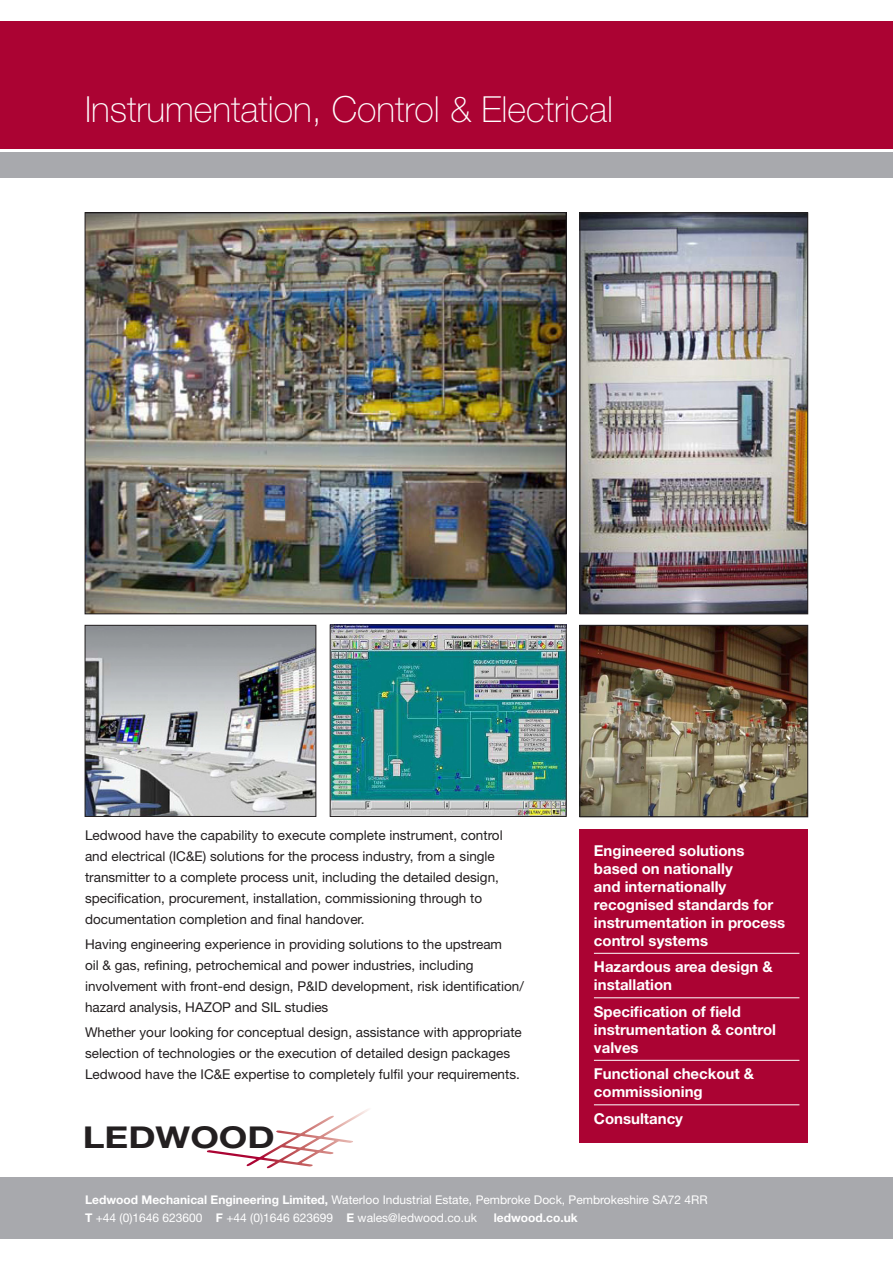
<style>
.page{position:relative;width:893px;height:1263px;background:#fff}
.page>*{position:absolute;margin:0;border:0;box-sizing:border-box;transform-origin:0 0}
.t1{font:100 36px "Helvetica Neue";color:#fff}
.t2{font:700 30.15px "Helvetica Neue";color:#231f20;scale:1.22 1}
.t3{font:700 15px/18px "Helvetica Neue";color:#fff}
.t4{font:13.5px/21px "Helvetica Neue";color:#231f20}
.t5{font:12px/18px "Helvetica Neue";color:#fff}
.t6{font:700 12px "Helvetica Neue";color:#fff}
.s1{font-weight:700}
</style>
<div class="page">
<svg style="left:207px;top:1109px;width:162px;height:60px"></svg>
<div style="left:0;top:1177px;width:892px;height:62px;background:#a8a9ad"></div>
<img style="left:87px;top:214px;width:477px;height:398px">
<img style="left:87px;top:627px;width:227px;height:188px">
<div style="left:85px;top:625px;width:231px;height:192px;border:1px solid #231f20"></div>
<img style="left:582px;top:215px;width:224px;height:397px">
<div style="left:580px;top:213px;width:228px;height:401px;border:1px solid #231f20"></div>
<img style="left:582px;top:627px;width:224px;height:188px">
<div style="left:580px;top:625px;width:228px;height:192px;border:1px solid #231f20"></div>
<img style="left:332px;top:627px;width:232px;height:188px">
<div style="left:330px;top:625px;width:236px;height:192px;border:1px solid #231f20"></div>
<div style="left:580px;top:829px;width:228px;height:313px;background:#ab0333"></div>
<hr style="left:594px;top:953px;width:205px;height:1px;background:#fff">
<hr style="left:594px;top:997px;width:205px;height:1px;background:#fff">
<hr style="left:594px;top:1060px;width:205px;height:1px;background:#fff">
<hr style="left:594px;top:1104px;width:205px;height:1px;background:#fff">
<div style="left:0;top:21px;width:892px;height:128px;background:#ab0333"></div>
<div style="left:0;top:152px;width:892px;height:25px;background:#a8a9ad"></div>
<h1 class="t1" style="left:85px;top:89px;width:530px">Instrumentation, Control &amp; Electrical</h1>
<p class="t4" style="left:85px;top:824px;width:419px">Ledwood have the capability to execute complete instrument, control and electrical (IC&amp;E) solutions for the process industry, from a single transmitter to a complete process unit, including the detailed design, specification, procurement, installation, commissioning through to documentation completion and final handover.</p>
<p class="t4" style="left:85px;top:934px;width:440px">Having engineering experience in providing solutions to the upstream<br>oil &amp; gas, refining, petrochemical and power industries, including involvement with front-end design, P&amp;ID development, risk identification/ hazard analysis, HAZOP and SIL studies</p>
<p class="t4" style="left:85px;top:1022px;width:438px">Whether your looking for conceptual design, assistance with appropriate selection of technologies or the execution of detailed design packages<br>Ledwood have the IC&amp;E expertise to completely fulfil your requirements.</p>
<h2 class="t2" style="left:83px;top:1119px;width:159px">LEDWOOD</h2>
<p class="t3" style="left:594px;top:841px;width:193px">Engineered solutions based on nationally<br>and internationally recognised standards for instrumentation in process control systems</p>
<p class="t3" style="left:594px;top:957px;width:180px">Hazardous area design &amp; installation</p>
<p class="t3" style="left:594px;top:1002px;width:184px">Specification of field instrumentation &amp; control valves</p>
<p class="t3" style="left:594px;top:1064px;width:162px">Functional checkout &amp; commissioning</p>
<p class="t3" style="left:594px;top:1109px;width:91px">Consultancy</p>
<p class="t5" style="left:85px;top:1191px;width:624px"><span class="s1">Ledwood Mechanical Engineering Limited,</span> Waterloo Industrial Estate, Pembroke Dock, Pembrokeshire SA72 4RR<br><span class="s1">T</span> +44 (0)1646 623600 <span class="s1">F</span> +44 (0)1646 623699 <span class="s1">E</span> wales@ledwood.co.uk</p>
<p class="t6" style="left:494px;top:1210px;width:85px">ledwood.co.uk</p>
</div>
